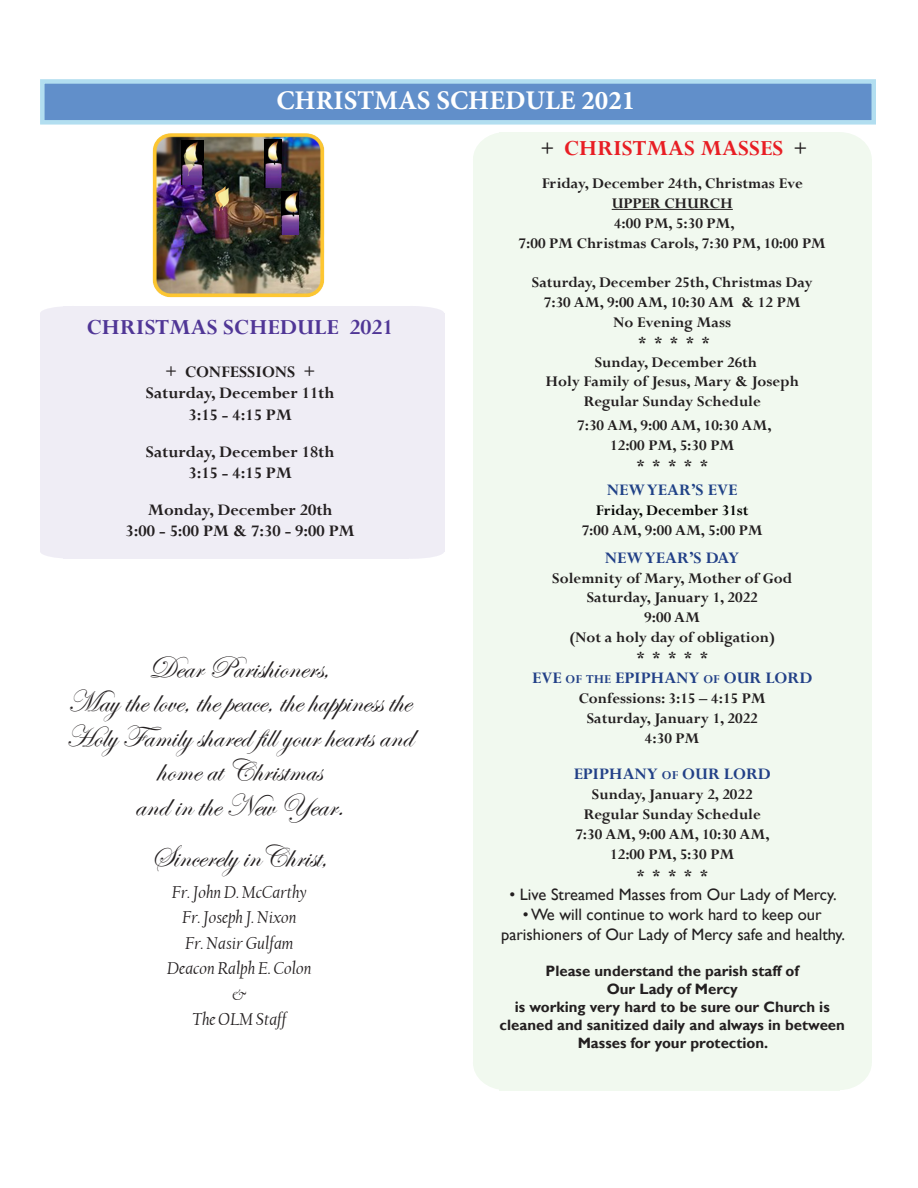
<style>
.page{position:relative;width:918px;height:1188px;background:#fff}
.page>*{position:absolute;margin:0;border:0;box-sizing:border-box;transform-origin:0 0}
.t1{font:31.5px/34.5px "Edwardian Script ITC";color:#231f20;text-align:center}
.t2{font:700 27px "Minion Pro";color:#fff}
.t3{font:700 24px "Perpetua";color:#503696}
.t4{font:700 24px "Perpetua";color:#e81e24}
.t5{font:700 18px "Perpetua";color:#231f20}
.t6{font:italic 18px "Californian FB";color:#231f20}
.t7{font:700 18px "Perpetua";color:#224087}
.t8{font:700 18px "Perpetua";color:#204287}
.t9{font:700 16.5px "Perpetua";color:#231f20}
.t10{font:16.5px "Gill Sans";color:#231f20}
.t11{font:700 16.5px "Perpetua";color:#040503}
.t12{font:700 15px "Gill Sans";color:#231f20}
.s1{font-size:21px;color:#231f20}
.s2{font-size:13.5px}
</style>
<div class="page">
<div style="left:40px;top:79px;width:836px;height:46px;background:#618fca;border:4px solid #b2def0"></div>
<div style="left:473px;top:160px;width:399px;height:903px;background:#f1f9ef"></div>
<div style="left:499px;top:132px;width:341px;height:958px;background:#f1f9ef"></div>
<div style="left:807px;top:132px;width:65px;height:55px;background:#f1f9ef;border-radius:50%"></div>
<div style="left:473px;top:132px;width:64px;height:55px;background:#f1f9ef;border-radius:50%"></div>
<div style="left:807px;top:1035px;width:65px;height:55px;background:#f1f9ef;border-radius:50%"></div>
<div style="left:473px;top:1035px;width:64px;height:55px;background:#f1f9ef;border-radius:50%"></div>
<div style="left:40px;top:313px;width:404px;height:239px;background:#efedf5"></div>
<div style="left:64px;top:306px;width:345px;height:253px;background:#efedf5"></div>
<div style="left:379px;top:306px;width:65px;height:14px;background:#efedf5;border-radius:50%"></div>
<div style="left:40px;top:306px;width:65px;height:14px;background:#efedf5;border-radius:50%"></div>
<div style="left:379px;top:544px;width:65px;height:15px;background:#efedf5;border-radius:50%"></div>
<div style="left:40px;top:544px;width:65px;height:15px;background:#efedf5;border-radius:50%"></div>
<img style="left:152px;top:133px;width:173px;height:165px">
<hr style="left:612px;top:209px;width:121px;height:1px;background:#231f20">
<img style="left:181px;top:141px;width:22px;height:43px">
<img style="left:281px;top:192px;width:18px;height:43px">
<img style="left:265px;top:140px;width:16px;height:47px">
<svg style="left:183px;top:145px;width:12px;height:32px"></svg>
<svg style="left:215px;top:186px;width:14px;height:25px"></svg>
<p class="t2" style="left:276px;top:82px;width:361px">CHRISTMAS SCHEDULE 2021</p>
<p class="t3" style="left:87px;top:312px;width:308px">CHRISTMAS SCHEDULE 2021</p>
<p class="t5" style="left:165px;top:360px;width:152px">+ CONFESSIONS +</p>
<p class="t5" style="left:146px;top:382px;width:190px">Saturday, December 11th</p>
<p class="t5" style="left:188px;top:404px;width:105px">3:15 - 4:15 PM</p>
<p class="t5" style="left:146px;top:440px;width:190px">Saturday, December 18th</p>
<p class="t5" style="left:188px;top:462px;width:105px">3:15 - 4:15 PM</p>
<p class="t5" style="left:148px;top:498px;width:186px">Monday, December 20th</p>
<p class="t5" style="left:126px;top:520px;width:231px">3:00 - 5:00 PM &amp; 7:30 - 9:00 PM</p>
<p class="t1" style="left:149px;top:651px;width:183px">Dear Parishioners,</p>
<p class="t1" style="left:66px;top:686px;width:349px">May the love, the peace, the happiness the<br>Holy Family shared fill your hearts and home at Christmas</p>
<p class="t1" style="left:135px;top:789px;width:210px">and in the New Year.</p>
<p class="t1" style="left:151px;top:841px;width:179px">Sincerely inChrist,</p>
<p class="t6" style="left:172px;top:882px;width:137px">Fr. John D. McCarthy</p>
<p class="t6" style="left:182px;top:907px;width:116px">Fr. Joseph J. Nixon</p>
<p class="t6" style="left:185px;top:933px;width:110px">Fr. Nasir Gulfam</p>
<p class="t6" style="left:167px;top:958px;width:146px">Deacon Ralph E. Colon</p>
<p class="t6" style="left:233px;top:984px;width:15px">&amp;</p>
<p class="t6" style="left:192px;top:1009px;width:95px">The OLM Staff</p>
<p class="t4" style="left:541px;top:133px;width:268px"><span class="s1">+</span> CHRISTMAS MASSES <span class="s1">+</span></p>
<p class="t9" style="left:542px;top:173px;width:263px">Friday, December 24th, Christmas Eve</p>
<p class="t9" style="left:612px;top:193px;width:123px">UPPER CHURCH</p>
<p class="t9" style="left:614px;top:213px;width:122px">4:00 PM, 5:30 PM,</p>
<p class="t9" style="left:519px;top:233px;width:309px">7:00 PM Christmas Carols, 7:30 PM, 10:00 PM</p>
<p class="t9" style="left:532px;top:272px;width:282px">Saturday, December 25th, Christmas Day</p>
<p class="t9" style="left:544px;top:292px;width:258px">7:30 AM, 9:00 AM, 10:30 AM &amp; 12 PM</p>
<p class="t9" style="left:613px;top:312px;width:119px">No Evening Mass</p>
<p class="t9" style="left:638px;top:332px;width:73px">* * * * *</p>
<p class="t9" style="left:595px;top:351px;width:164px">Sunday, December 26th</p>
<p class="t9" style="left:546px;top:371px;width:255px">Holy Family of Jesus, Mary &amp; Joseph</p>
<p class="t9" style="left:584px;top:391px;width:179px">Regular Sunday Schedule</p>
<p class="t9" style="left:577px;top:415px;width:196px">7:30 AM, 9:00 AM, 10:30 AM,</p>
<p class="t9" style="left:610px;top:435px;width:126px">12:00 PM, 5:30 PM</p>
<p class="t9" style="left:636px;top:455px;width:73px">* * * * *</p>
<p class="t8" style="left:607px;top:478px;width:132px">NEW YEAR’S EVE</p>
<p class="t11" style="left:596px;top:500px;width:154px">Friday, December 31st</p>
<p class="t9" style="left:582px;top:519px;width:183px">7:00 AM, 9:00 AM, 5:00 PM</p>
<p class="t7" style="left:605px;top:546px;width:136px">NEW YEAR’S DAY</p>
<p class="t9" style="left:552px;top:567px;width:241px">Solemnity of Mary, Mother of God</p>
<p class="t9" style="left:587px;top:587px;width:173px">Saturday, January 1, 2022</p>
<p class="t9" style="left:644px;top:607px;width:57px">9:00 AM</p>
<p class="t9" style="left:570px;top:627px;width:207px">(Not a holy day of obligation)</p>
<p class="t9" style="left:636px;top:647px;width:73px">* * * * *</p>
<p class="t7" style="left:532px;top:667px;width:282px">EVE <span class="s2">OF THE</span> EPIPHANY <span class="s2">OF</span> OUR LORD</p>
<p class="t9" style="left:579px;top:688px;width:188px">Confessions: 3:15 – 4:15 PM</p>
<p class="t9" style="left:587px;top:708px;width:173px">Saturday, January 1, 2022</p>
<p class="t9" style="left:645px;top:728px;width:56px">4:30 PM</p>
<p class="t7" style="left:574px;top:763px;width:199px">EPIPHANY <span class="s2">OF</span> OUR LORD</p>
<p class="t9" style="left:592px;top:784px;width:162px">Sunday, January 2, 2022</p>
<p class="t9" style="left:584px;top:804px;width:179px">Regular Sunday Schedule</p>
<p class="t9" style="left:575px;top:824px;width:196px">7:30 AM, 9:00 AM, 10:30 AM,</p>
<p class="t9" style="left:610px;top:843px;width:126px">12:00 PM, 5:30 PM</p>
<p class="t9" style="left:636px;top:865px;width:73px">* * * * *</p>
<p class="t10" style="left:509px;top:885px;width:329px">• Live Streamed Masses from Our Lady of Mercy.</p>
<p class="t10" style="left:523px;top:905px;width:300px">• We will continue to work hard to keep our</p>
<p class="t10" style="left:501px;top:924px;width:345px">parishioners of Our Lady of Mercy safe and healthy.</p>
<p class="t12" style="left:546px;top:961px;width:255px">Please understand the parish staff of</p>
<p class="t12" style="left:607px;top:979px;width:133px">Our Lady of Mercy</p>
<p class="t12" style="left:515px;top:997px;width:316px">is working very hard to be sure our Church is</p>
<p class="t12" style="left:500px;top:1015px;width:347px">cleaned and sanitized daily and always in between</p>
<p class="t12" style="left:578px;top:1033px;width:192px">Masses for your protection.</p>
</div>
